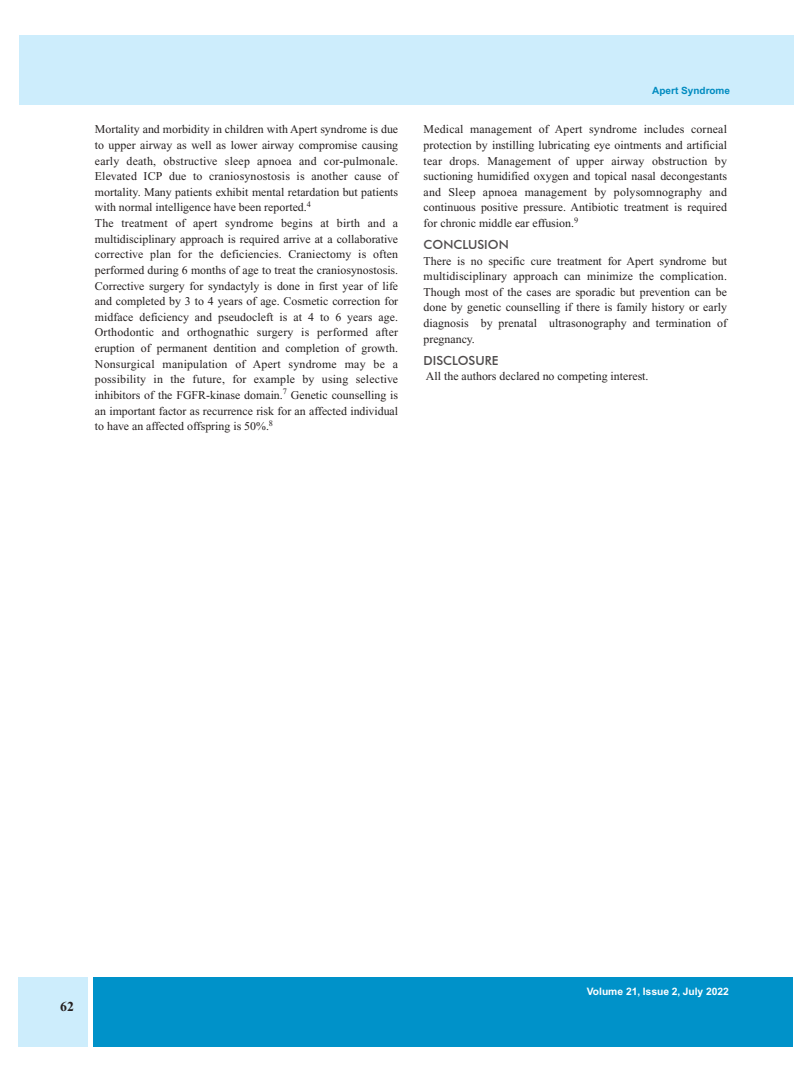
<style>
.page{position:relative;width:810px;height:1080px;background:#fff}
.page>*{position:absolute;margin:0;border:0;box-sizing:border-box;transform-origin:0 0}
.t1{font:700 13.75px "Times New Roman";color:#241f1f}
.t2{font:500 12.5px "Futura BT";color:#4f4c4d}
.t3{font:11.88px/15.6px "Times New Roman";color:#241f1f;text-align:justify}
.t4{font:700 10.25px "Helvetica";color:#fff}
.t5{font:700 10px "Helvetica";color:#008bc0}
</style>
<div class="page">
<div style="left:19px;top:35px;width:774px;height:69px;background:#cdedfc"></div>
<div style="left:93px;top:978px;width:700px;height:69px;background:#0092c9"></div>
<div style="left:19px;top:978px;width:69px;height:69px;background:#cdedfc"></div>
<p class="t3" style="left:95px;top:122px;width:305px;text-align:left">Mortality and morbidity in children with Apert syndrome is due to upper airway as well as lower airway compromise causing early death, obstructive sleep apnoea and cor-pulmonale.<br>Elevated ICP due to craniosynostosis is another cause of mortality. Many patients exhibit mental retardation but patients with normal intelligence have been reported.<sup>4<br></sup>The treatment of apert syndrome begins at birth and a multidisciplinary approach is required arrive at a collaborative corrective plan for the deficiencies. Craniectomy is often performed during 6 months of age to treat the craniosynostosis.<br>Corrective surgery for syndactyly is done in first year of life and completed by 3 to 4 years of age. Cosmetic correction for midface deficiency and pseudocleft is at 4 to 6 years age.<br>Orthodontic and orthognathic surgery is performed after eruption of permanent dentition and completion of growth.<br>Nonsurgical manipulation of Apert syndrome may be a possibility in the future, for example by using selective inhibitors of the FGFR-kinase domain.<sup>7</sup> Genetic counselling is an important factor as recurrence risk for an affected individual to have an affected offspring is 50%.<sup>8</sup></p>
<p class="t5" style="left:652px;top:85px;width:79px">Apert Syndrome</p>
<p class="t3" style="left:424px;top:122px;width:305px">Medical management of Apert syndrome includes corneal protection by instilling lubricating eye ointments and artificial tear drops. Management of upper airway obstruction by suctioning humidified oxygen and topical nasal decongestants and Sleep apnoea management by polysomnography and continuous positive pressure. Antibiotic treatment is required for chronic middle ear effusion.<sup>9</sup></p>
<p class="t2" style="left:424px;top:237px;width:87px">CONCLUSION</p>
<p class="t3" style="left:424px;top:253px;width:305px">There is no specific cure treatment for Apert syndrome but multidisciplinary approach can minimize the complication.<br>Though most of the cases are sporadic but prevention can be done by genetic counselling if there is family history or early diagnosis by prenatal ultrasonography and termination of pregnancy.</p>
<p class="t2" style="left:424px;top:353px;width:76px">DISCLOSURE</p>
<p class="t3" style="left:426px;top:369px;width:224px">All the authors declared no competing interest.</p>
<p class="t1" style="left:60px;top:999px;width:15px">62</p>
<p class="t4" style="left:587px;top:985px;width:143px">Volume 21, Issue 2, July 2022</p>
</div>
